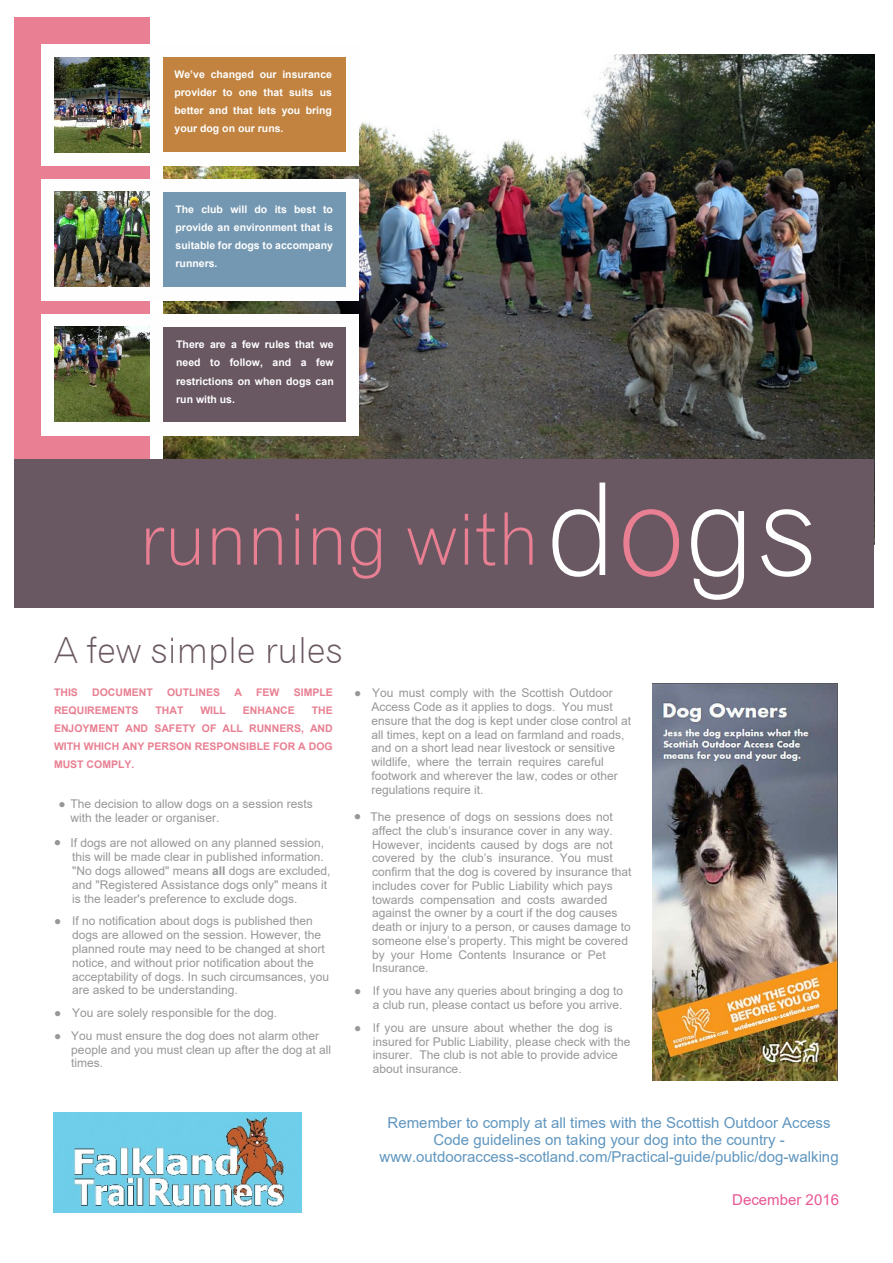
<style>
.page{position:relative;width:893px;height:1263px;background:#fff}
.page>*{position:absolute;margin:0;border:0;box-sizing:border-box;transform-origin:0 0}
.t1{font:72px "Gothic 720 BT Light B";color:#e87f92}
.t2{font:36px "Gothic 720 BT Light B";color:#695761}
.t3{font:15px/17.2px "Arial";color:#6096bf;text-align:center}
.t4{font:15px "Arial";color:#e95794}
.t5{font:12px/13.8px "Arial";color:#969799}
.t6{font:700 10.5px/18px "Arial";color:#fefefe;text-align:justify}
.t7{font:700 10.5px/18px "Arial";color:#e87f92;text-align:justify}
.s1{font-size:127.5px;color:#fefefe}
.s2{font-size:127.5px}
.s3{font-family:"Times New Roman"}
.s4{font-weight:700}
</style>
<div class="page">
<img style="left:164px;top:55px;width:710px;height:405px">
<div style="left:15px;top:17px;width:135px;height:446px;background:#e87f92"></div>
<div style="left:42px;top:44px;width:317px;height:121px;background:#fefefe"></div>
<div style="left:163px;top:57px;width:182px;height:95px;background:#c1833f"></div>
<div style="left:42px;top:179px;width:317px;height:121px;background:#fefefe"></div>
<div style="left:163px;top:192px;width:182px;height:95px;background:#7598b2"></div>
<div style="left:42px;top:314px;width:317px;height:121px;background:#fefefe"></div>
<div style="left:163px;top:327px;width:182px;height:95px;background:#695761"></div>
<img style="left:54px;top:58px;width:96px;height:95px">
<img style="left:54px;top:191px;width:96px;height:95px">
<img style="left:54px;top:327px;width:96px;height:95px">
<img style="left:53px;top:1113px;width:248px;height:99px">
<div style="left:15px;top:460px;width:859px;height:148px;background:#695761"></div>
<img style="left:653px;top:683px;width:185px;height:397px">
<p class="t6" style="left:174px;top:66px;width:159px">We’ve changed our insurance provider to one that suits us better and that lets you bring your dog on our runs.</p>
<p class="t6" style="left:175px;top:201px;width:159px">The club will do its best to provide an environment that is suitable for dogs to accompany runners.</p>
<p class="t6" style="left:176px;top:337px;width:159px">There are a few rules that we need to follow, and a few restrictions on when dogs can run with us.</p>
<h1 class="t1" style="left:139px;top:510px;width:680px">running with<span class="s1">d</span><span class="s2">o</span><span class="s1">gs</span></h1>
<h2 class="t2" style="left:54px;top:635px;width:290px">A few simple rules</h2>
<p class="t7" style="left:54px;top:684px;width:25px">THIS</p>
<p class="t7" style="left:92px;top:684px;width:62px">DOCUMENT</p>
<p class="t7" style="left:167px;top:684px;width:55px">OUTLINES</p>
<p class="t7" style="left:234px;top:684px;width:9px">A</p>
<p class="t7" style="left:256px;top:684px;width:25px">FEW</p>
<p class="t7" style="left:294px;top:684px;width:41px">SIMPLE</p>
<p class="t7" style="left:54px;top:702px;width:86px">REQUIREMENTS</p>
<p class="t7" style="left:155px;top:702px;width:30px">THAT</p>
<p class="t7" style="left:200px;top:702px;width:27px">WILL</p>
<p class="t7" style="left:243px;top:702px;width:53px">ENHANCE</p>
<p class="t7" style="left:54px;top:702px;width:280px;text-indent:258px">THE ENJOYMENT AND SAFETY OF ALL RUNNERS, AND WITH WHICH ANY PERSON RESPONSIBLE FOR A DOG MUST COMPLY.</p>
<p class="t5" style="left:70px;top:798px;width:244px;text-indent:-12px"><span class="s3">●</span> The decision to allow dogs on a session rests with the leader or organiser.</p>
<p class="t5" style="left:72px;top:837px;width:260px;text-indent:-18px">• If dogs are not allowed on any planned session, this will be made clear in published information. "No dogs allowed" means <span class="s4">all</span> dogs are excluded, and "Registered Assistance dogs only" means it is the leader's preference to exclude dogs.</p>
<p class="t5" style="left:72px;top:915px;width:259px;text-indent:-18px"><span class="s3">●</span> If no notification about dogs is published then dogs are allowed on the session. However, the planned route may need to be changed at short notice, and without prior notification about the acceptability of dogs. In such circumsances, you are asked to be understanding.</p>
<p class="t5" style="left:54px;top:1007px;width:225px"><span class="s3">●</span> You are solely responsible for the dog.</p>
<p class="t5" style="left:71px;top:1030px;width:261px;text-indent:-17px"><span class="s3">●</span> You must ensure the dog does not alarm other people and you must clean up after the dog at all times.</p>
<p class="t5" style="left:371px;top:687px;width:261px;text-indent:-17px"><span class="s3">●</span> You must comply with the Scottish Outdoor Access Code as it applies to dogs. You must ensure that the dog is kept under close control at all times, kept on a lead on farmland and roads, and on a short lead near livestock or sensitive wildlife, where the terrain requires careful footwork and wherever the law, codes or other regulations require it.</p>
<p class="t5" style="left:372px;top:811px;width:261px;text-indent:-18px">• The presence of dogs on sessions does not affect the club’s insurance cover in any way.<br>However, incidents caused by dogs are not covered by the club’s insurance. You must confirm that the dog is covered by insurance that includes cover for Public Liability which pays towards compensation and costs awarded against the owner by a court if the dog causes death or injury to a person, or causes damage to someone else’s property. This might be covered by your Home Contents Insurance or Pet Insurance.</p>
<p class="t5" style="left:354px;top:985px;width:271px;text-align:right"><span class="s3">●</span> If you have any queries about bringing a dog to a club run, please contact us before you arrive.</p>
<p class="t5" style="left:373px;top:1022px;width:259px;text-indent:-19px"><span class="s3">●</span> If you are unsure about whether the dog is insured for Public Liability, please check with the insurer. The club is not able to provide advice about insurance.</p>
<p class="t3" style="left:380px;top:1115px;width:461px">Remember to comply at all times with the Scottish Outdoor Access<br>Code guidelines on taking your dog into the country - www.outdooraccess-scotland.com/Practical-guide/public/dog-walking</p>
<p class="t4" style="left:732px;top:1194px;width:108px">December 2016</p>
</div>
